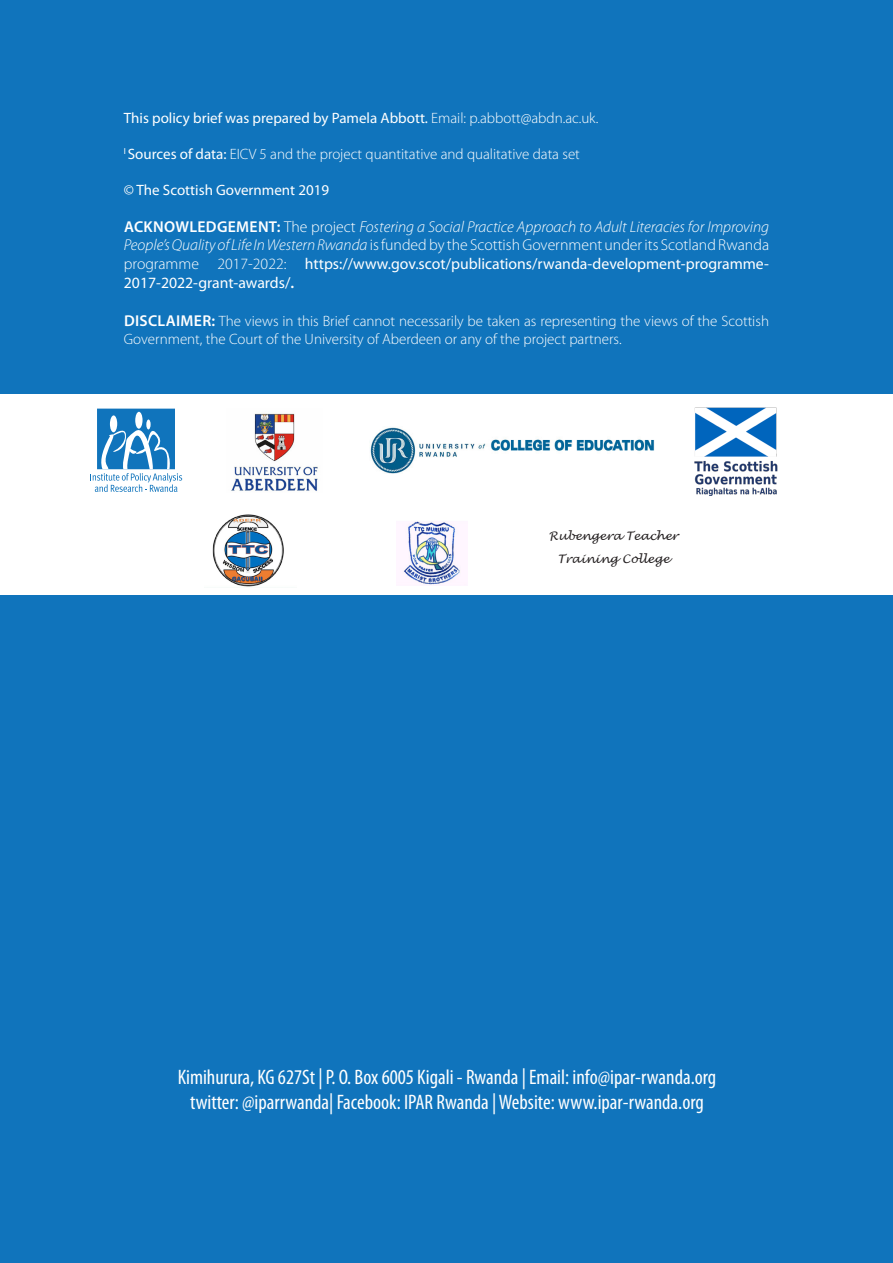
<style>
.page{position:relative;width:893px;height:1263px;background:#fff}
.page>*{position:absolute;margin:0;border:0;box-sizing:border-box;transform-origin:0 0}
.t1{font:condensed 21px "Myriad Pro";color:#fff}
.t2{font:italic 300 15.75px/18.9px "Myriad Pro";color:#fff;text-align:justify}
.t3{font:300 15px/18px "Myriad Pro";color:#fff}
.t4{font:15px "Myriad Pro";color:#fff}
.t5{font:italic 11.7px "Lucida Handwriting";color:#231f20}
.s1{font-weight:300}
.s2{font-weight:400}
.s3{font-weight:600;font-style:normal}
.s4{font-style:normal}
.s5{font-weight:400;font-style:normal}
.s6{font-weight:600;font-size:15.75px}
</style>
<div class="page">
<div style="left:0;top:0;width:893px;height:393px;background:#1074bc"></div>
<div style="left:0;top:595px;width:893px;height:668px;background:#1074bc"></div>
<img style="left:212px;top:515px;width:72px;height:72px">
<img style="left:402px;top:521px;width:64px;height:65px">
<div style="left:97px;top:409px;width:78px;height:60px;background:#1074bc"></div>
<div style="left:135px;top:412px;width:8px;height:17px;background:#fff;border-radius:50%"></div>
<svg style="left:146px;top:419px;width:5px;height:10px"></svg>
<div style="left:110px;top:415px;width:7px;height:17px;background:#fff;border-radius:50%"></div>
<svg style="left:92px;top:424px;width:90px;height:68px"></svg>
<img style="left:231px;top:413px;width:87px;height:78px">
<img style="left:694px;top:407px;width:84px;height:88px">
<img style="left:370px;top:427px;width:285px;height:47px">
<p class="t4" style="left:124px;top:108px;width:476px">This policy brief was prepared by Pamela Abbott. <span class="s1">Email: p.abbott@abdn.ac.uk.</span></p>
<p class="t3" style="left:124px;top:145px;width:458px"><sup>I</sup> <span class="s2">Sources of data:</span> EICV 5 and the project quantitative and qualitative data set</p>
<p class="t4" style="left:124px;top:180px;width:207px">© The Scottish Government 2019</p>
<p class="t2" style="left:124px;top:217px;width:647px"><span class="s3">ACKNOWLEDGEMENT:</span> <span class="s4">The project</span> Fostering a Social Practice Approach to Adult Literacies for Improving People’s Quality of Life In Western Rwanda <span class="s4">is funded by the Scottish Government under its Scotland Rwanda programme 2017-2022:</span> <span class="s5">https://www.gov.scot/publications/rwanda-development-programme-2017-2022-grant-awards/</span><span class="s3">.</span></p>
<p class="t3" style="left:124px;top:312px;width:647px"><span class="s6">DISCLAIMER:</span> The views in this Brief cannot necessarily be taken as representing the views of the Scottish<br>Government, the Court of the University of Aberdeen or any of the project partners.</p>
<p class="t5" style="left:549px;top:529px;width:131px">Rubengera Teacher</p>
<p class="t5" style="left:557px;top:551px;width:114px">Training College</p>
<p class="t1" style="left:178px;top:1066px;width:540px">Kimihurura, KG 627St | P. O. Box 6005 Kigali - Rwanda | Email: info@ipar-rwanda.org</p>
<p class="t1" style="left:190px;top:1091px;width:515px">twitter: @iparrwanda| Facebook: IPAR Rwanda | Website: www.ipar-rwanda.org</p>
</div>
